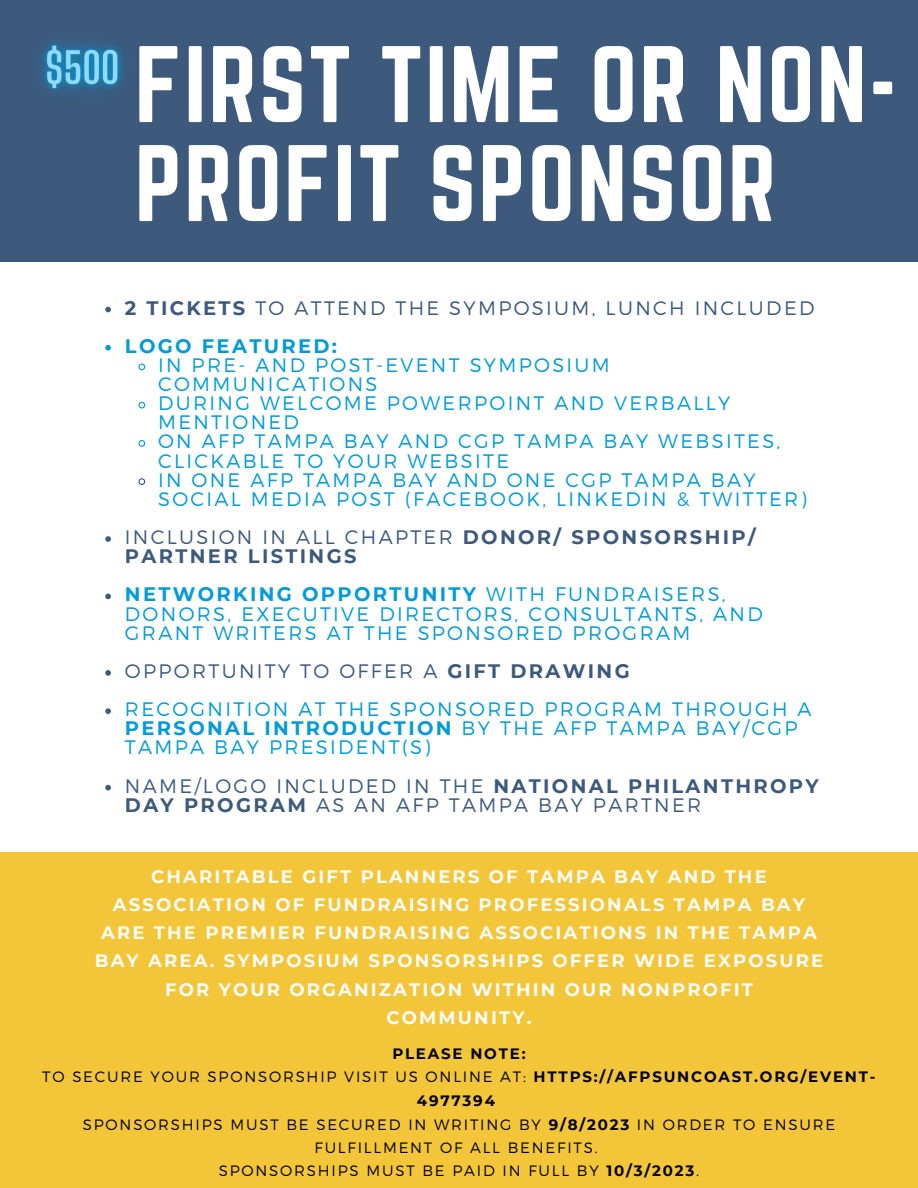
<style>
.page{position:relative;width:918px;height:1188px;background:#fff}
.page>*{position:absolute;margin:0;border:0;box-sizing:border-box;transform-origin:0 0}
.t1{font:94.95px/99px "Norwester";letter-spacing:.02em;color:#fff}
.t2{font:300 19.5px/19.2px "Montserrat";letter-spacing:.12em;color:#009ad9}
.t3{font:300 19.5px/19.2px "Montserrat";letter-spacing:.12em;color:#3d597b}
.t4{font:700 19.5px/19.2px "Montserrat";letter-spacing:.12em;color:#3d597b}
.t5{font:700 19.5px "Montserrat";letter-spacing:.12em;color:#009ad9}
.t6{font:700 18px/28.2px "Montserrat";letter-spacing:.12em;color:#fbfdfc;text-align:center}
.t7{font:300 15px/23.7px "Montserrat";letter-spacing:.12em;color:#000;text-align:center}
.t8{font:700 15px "Montserrat";letter-spacing:.12em;color:#000}
.s1{font-weight:700}
.s2{font-weight:300}
</style>
<div class="page">
<div style="left:0;top:0;width:918px;height:262px;background:#3d597b"></div>
<svg style="left:105px;top:307px;width:6px;height:5px"></svg>
<svg style="left:105px;top:345px;width:6px;height:6px"></svg>
<svg style="left:138px;top:363px;width:8px;height:8px"></svg>
<svg style="left:138px;top:401px;width:8px;height:8px"></svg>
<svg style="left:138px;top:440px;width:8px;height:7px"></svg>
<svg style="left:138px;top:478px;width:8px;height:7px"></svg>
<svg style="left:105px;top:536px;width:6px;height:6px"></svg>
<svg style="left:105px;top:594px;width:6px;height:5px"></svg>
<svg style="left:105px;top:670px;width:6px;height:6px"></svg>
<svg style="left:105px;top:708px;width:6px;height:6px"></svg>
<svg style="left:105px;top:785px;width:6px;height:5px"></svg>
<div style="left:0;top:852px;width:918px;height:336px;background:#f3c539"></div>
<img style="left:40px;top:41px;width:85px;height:52px">
<p class="t1" style="left:135px;top:35px;width:764px">FIRST TIME OR NON-<br>PROFIT SPONSOR</p>
<p class="t3" style="left:125px;top:297px;width:691px"><span class="s1">2 TICKETS</span> TO ATTEND THE SYMPOSIUM, LUNCH INCLUDED</p>
<p class="t5" style="left:125px;top:334px;width:214px">LOGO FEATURED:</p>
<p class="t2" style="left:158px;top:354px;width:453px">IN PRE- AND POST-EVENT SYMPOSIUM<br>COMMUNICATIONS</p>
<p class="t2" style="left:158px;top:393px;width:574px">DURING WELCOME POWERPOINT AND VERBALLY<br>MENTIONED</p>
<p class="t2" style="left:158px;top:431px;width:624px">ON AFP TAMPA BAY AND CGP TAMPA BAY WEBSITES,<br>CLICKABLE TO YOUR WEBSITE</p>
<p class="t2" style="left:158px;top:469px;width:650px">IN ONE AFP TAMPA BAY AND ONE CGP TAMPA BAY<br>SOCIAL MEDIA POST (FACEBOOK, LINKEDIN &amp; TWITTER)</p>
<p class="t4" style="left:125px;top:527px;width:632px"><span class="s2">INCLUSION IN ALL CHAPTER</span> DONOR/ SPONSORSHIP/<br>PARTNER LISTINGS</p>
<p class="t2" style="left:125px;top:584px;width:639px"><span class="s1">NETWORKING OPPORTUNITY</span> WITH FUNDRAISERS,<br>DONORS, EXECUTIVE DIRECTORS, CONSULTANTS, AND<br>GRANT WRITERS AT THE SPONSORED PROGRAM</p>
<p class="t3" style="left:125px;top:660px;width:506px">OPPORTUNITY TO OFFER A <span class="s1">GIFT DRAWING</span></p>
<p class="t2" style="left:125px;top:699px;width:688px">RECOGNITION AT THE SPONSORED PROGRAM THROUGH A<br><span class="s1">PERSONAL INTRODUCTION</span> BY THE AFP TAMPA BAY/CGP<br>TAMPA BAY PRESIDENT(S)</p>
<p class="t3" style="left:125px;top:775px;width:695px">NAME/LOGO INCLUDED IN THE <span class="s1">NATIONAL PHILANTHROPY<br>DAY PROGRAM</span> AS AN AFP TAMPA BAY PARTNER</p>
<p class="t6" style="left:95px;top:863px;width:730px">CHARITABLE GIFT PLANNERS OF TAMPA BAY AND THE ASSOCIATION OF FUNDRAISING PROFESSIONALS TAMPA BAY ARE THE PREMIER FUNDRAISING ASSOCIATIONS IN THE TAMPA BAY AREA. SYMPOSIUM SPONSORSHIPS OFFER WIDE EXPOSURE FOR YOUR ORGANIZATION WITHIN OUR NONPROFIT COMMUNITY.</p>
<p class="t8" style="left:392px;top:1044px;width:135px">PLEASE NOTE:</p>
<p class="t7" style="left:42px;top:1064px;width:835px">TO SECURE YOUR SPONSORSHIP VISIT US ONLINE AT: <span class="s1">HTTPS://AFPSUNCOAST.ORG/EVENT-<br>4977394</span></p>
<p class="t7" style="left:83px;top:1112px;width:754px">SPONSORSHIPS MUST BE SECURED IN WRITING BY <span class="s1">9/8/2023</span> IN ORDER TO ENSURE<br>FULFILLMENT OF ALL BENEFITS.</p>
<p class="t7" style="left:219px;top:1158px;width:482px">SPONSORSHIPS MUST BE PAID IN FULL BY <span class="s1">10/3/2023</span>.</p>
</div>
